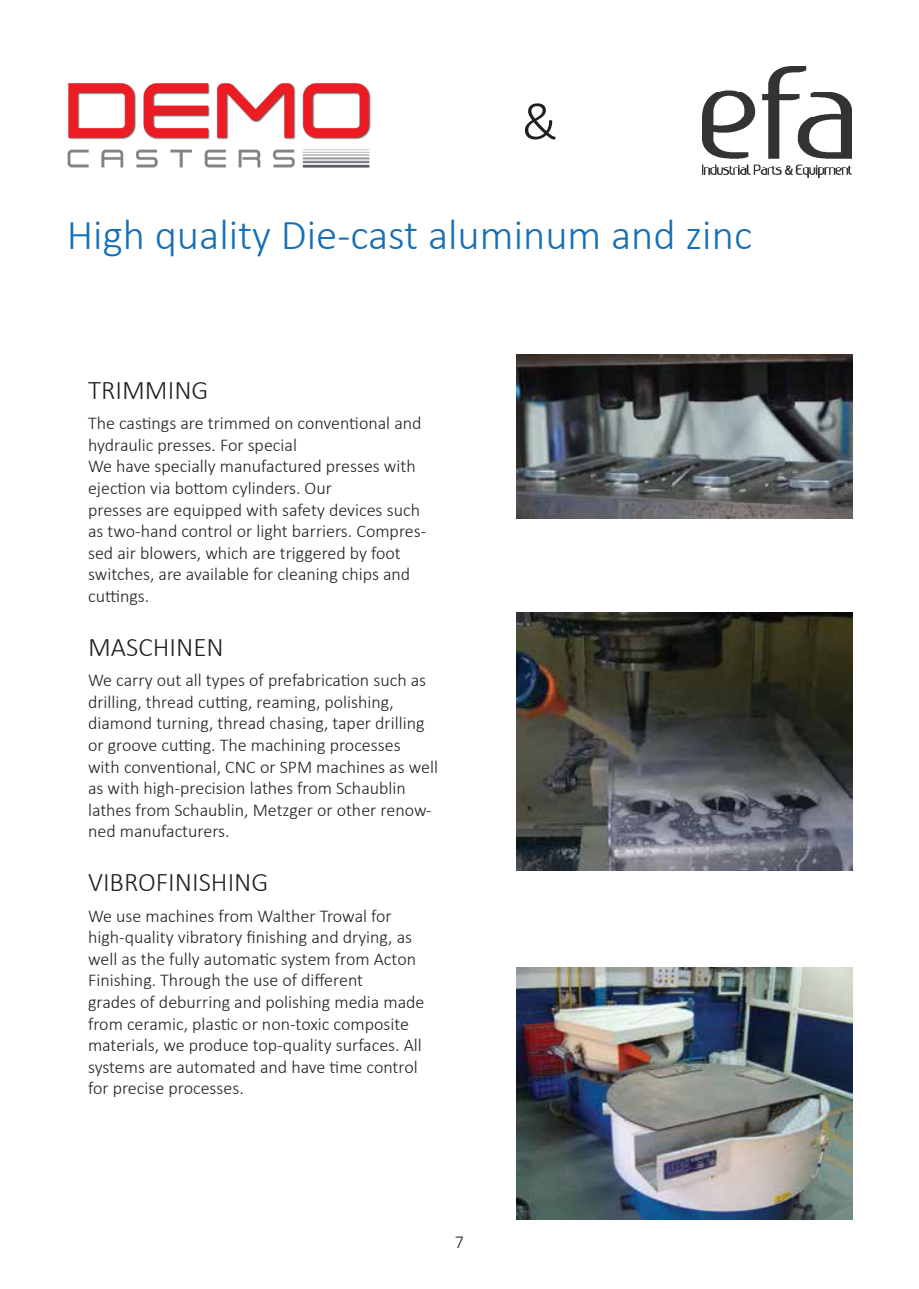
<style>
.page{position:relative;width:919px;height:1289px;background:#fff}
.page>*{position:absolute;margin:0;border:0;box-sizing:border-box;transform-origin:0 0}
.t1{font:300 54px "Calibri";color:#231f20}
.t2{font:300 42.75px "Calibri";color:#156fb6}
.t3{font:300 27px "Calibri";color:#231f20}
.Fließtext{font:300 18px/21.6px "Calibri";color:#231f20}
</style>
<div class="page">
<img style="left:67px;top:83px;width:304px;height:85px">
<img style="left:702px;top:67px;width:149px;height:110px">
<img style="left:516px;top:354px;width:336px;height:164px">
<img style="left:516px;top:612px;width:336px;height:258px">
<img style="left:516px;top:967px;width:336px;height:251px">
<h1 class="t1" style="left:521px;top:88px;width:38px">&amp;</h1>
<h2 class="t2" style="left:67px;top:208px;width:686px">High quality Die-cast aluminum and zinc</h2>
<h2 class="t3" style="left:88px;top:373px;width:122px">TRIMMING</h2>
<p class="Fließtext" style="left:88px;top:412px;width:335px">The castings are trimmed on conventional and hydraulic presses. For special</p>
<p class="Fließtext" style="left:88px;top:455px;width:329px">We have specially manufactured presses with ejection via bottom cylinders. Our</p>
<p class="Fließtext" style="left:88px;top:498px;width:340px">presses are equipped with safety devices such as two-hand control or light barriers. Compres&shy;sed air blowers, which are triggered by foot switches, are available for cleaning chips and cuttings.</p>
<h2 class="t3" style="left:88px;top:630px;width:137px">MASCHINEN</h2>
<p class="Fließtext" style="left:88px;top:669px;width:339px">We carry out all types of prefabrication such as drilling, thread cutting, reaming, polishing,</p>
<p class="Fließtext" style="left:88px;top:712px;width:338px">diamond turning, thread chasing, taper drilling or groove cutting. The machining processes</p>
<p class="Fließtext" style="left:88px;top:755px;width:351px">with conventional, CNC or SPM machines as well as with high-precision lathes from Schaublin</p>
<p class="Fließtext" style="left:88px;top:798px;width:345px">lathes from Schaublin, Metzger or other renow&shy;ned manufacturers.</p>
<h2 class="t3" style="left:88px;top:865px;width:182px">VIBROFINISHING</h2>
<p class="Fließtext" style="left:88px;top:904px;width:329px">We use machines from Walther Trowal for high-quality vibratory finishing and drying, as well as the fully automatic system from Acton Finishing. Through the use of different</p>
<p class="Fließtext" style="left:88px;top:991px;width:338px">grades of deburring and polishing media made from ceramic, plastic or non-toxic composite materials, we produce top-quality surfaces. All systems are automated and have time control for precise processes.</p>
<p class="Fließtext" style="left:455px;top:1230px;width:11px">7</p>
</div>
